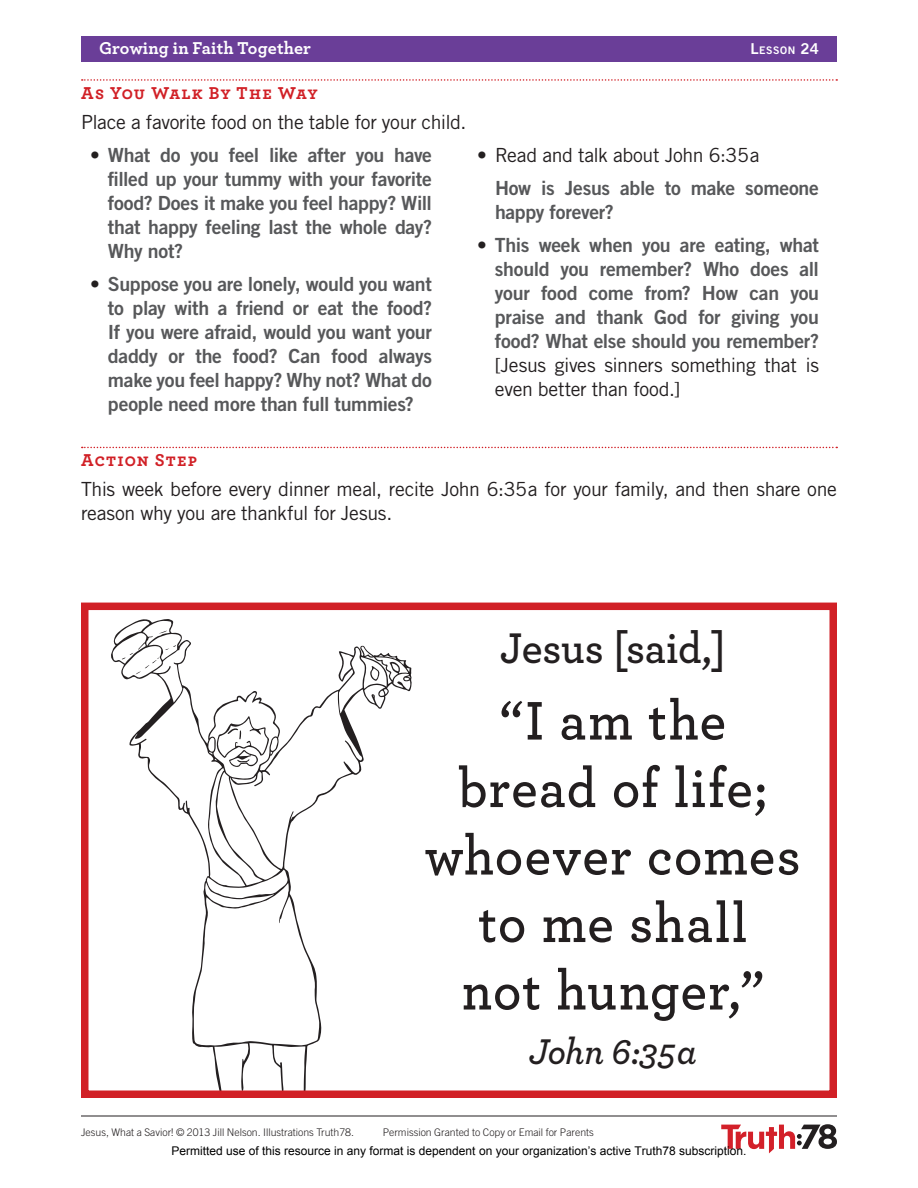
<style>
.page{position:relative;width:918px;height:1188px;background:#fff}
.page>*{position:absolute;margin:0;border:0;box-sizing:border-box;transform-origin:0 0}
.t1{font:600 57px/67.5px "Archer";letter-spacing:.02em;color:#231f20;text-align:center;scale:.95 1}
.t2{font:600 45px "Archer";letter-spacing:-.005em;color:#231f20;scale:.95 1}
.t3{font:italic 600 37.5px "Archer";letter-spacing:-.005em;color:#231f20;scale:.95 1}
.t4{font:19.5px/24px "Trade Gothic LT Std Bd 2";letter-spacing:-.015em;color:#57585a;text-align:justify}
.t5{font:19.5px/24px "Trade Gothic LT Std";letter-spacing:-.02em;color:#231f20}
.t6{font:18px "Archer Bold SC";letter-spacing:.07em;color:#d12026}
.t7{font:700 18px "Archer";letter-spacing:.01em;color:#fff}
.t8{font:12px "Arial";color:#000}
.t9{font:300 10.5px "Trade Gothic LT Std";color:#231f20}
.t10{font:10.5px "Trade Gothic LT Std Bd 2";letter-spacing:.055em;color:#fff}
.s1{font-size:15px}
.s2{font-family:"Trade Gothic LT Std";font-weight:300;color:#231f20}
.s3{font-weight:300}
</style>
<div class="page">
<div style="left:81px;top:36px;width:756px;height:25px;background:#6a3e98"></div>
<hr style="left:81px;top:1116px;width:756px;height:1px;background:#231f20">
<svg style="left:721px;top:1124px;width:116px;height:29px"></svg>
<svg style="left:111px;top:619px;width:301px;height:470px"></svg>
<svg style="left:122px;top:653px;width:37px;height:21px"></svg>
<svg style="left:165px;top:645px;width:11px;height:6px"></svg>
<svg style="left:370px;top:666px;width:9px;height:15px"></svg>
<svg style="left:159px;top:631px;width:8px;height:3px"></svg>
<svg style="left:216px;top:716px;width:53px;height:51px"></svg>
<svg style="left:82px;top:79px;width:755px;height:2px"></svg>
<svg style="left:82px;top:447px;width:755px;height:1px"></svg>
<div style="left:81px;top:603px;width:756px;height:495px;border:8px solid #d12026"></div>
<p class="t7" style="left:99px;top:37px;width:214px">Growing in Faith Together</p>
<p class="t10" style="left:750px;top:43px;width:70px"><span class="s1">L</span>ESSON <span class="s1">24</span></p>
<p class="t6" style="left:81px;top:81px;width:238px">As You Walk By The Way</p>
<p class="t5" style="left:81px;top:110px;width:387px">Place a favorite food on the table for your child.</p>
<p class="t4" style="left:108px;top:142px;width:326px;text-indent:-18px"><span class="s2">•</span> What do you feel like after you have filled up your tummy with your favorite food? Does it make you feel happy? Will that happy feeling last the whole day?<br>Why not?</p>
<p class="t4" style="left:108px;top:271px;width:326px;text-indent:-18px"><span class="s2">•</span> Suppose you are lonely, would you want to play with a friend or eat the food?<br>If you were afraid, would you want your daddy or the food? Can food always make you feel happy? Why not? What do people need more than full tummies?</p>
<p class="t5" style="left:477px;top:143px;width:284px"><span class="s3">•</span> Read and talk about John 6:35a</p>
<p class="t4" style="left:495px;top:175px;width:325px">How is Jesus able to make someone happy forever?</p>
<p class="t4" style="left:495px;top:232px;width:326px;text-indent:-18px"><span class="s2">•</span> This week when you are eating, what should you remember? Who does all your food come from? How can you praise and thank God for giving you food? What else should you remember?</p>
<p class="t5" style="left:495px;top:353px;width:326px">[Jesus gives sinners something that is even better than food.]</p>
<p class="t6" style="left:81px;top:449px;width:118px">Action Step</p>
<p class="t5" style="left:81px;top:477px;width:758px">This week before every dinner meal, recite John 6:35a for your family, and then share one reason why you are thankful for Jesus.</p>
<h2 class="t2" style="left:500px;top:620px;width:239px">Jesus [said,]</h2>
<h1 class="t1" style="left:425px;top:685px;width:397px">“I am the bread of life; whoever comes to me shall<br>not hunger,”</h1>
<h3 class="t3" style="left:529px;top:1028px;width:179px">John 6:35a</h3>
<p class="t9" style="left:81px;top:1126px;width:274px">Jesus, What a Savior! © 2013 Jill Nelson. Illustrations Truth78.</p>
<p class="t9" style="left:383px;top:1126px;width:212px">Permission Granted to Copy or Email for Parents</p>
<p class="t8" style="left:172px;top:1143px;width:576px">Permitted use of this resource in any format is dependent on your organization’s active Truth78 subscription.</p>
</div>
